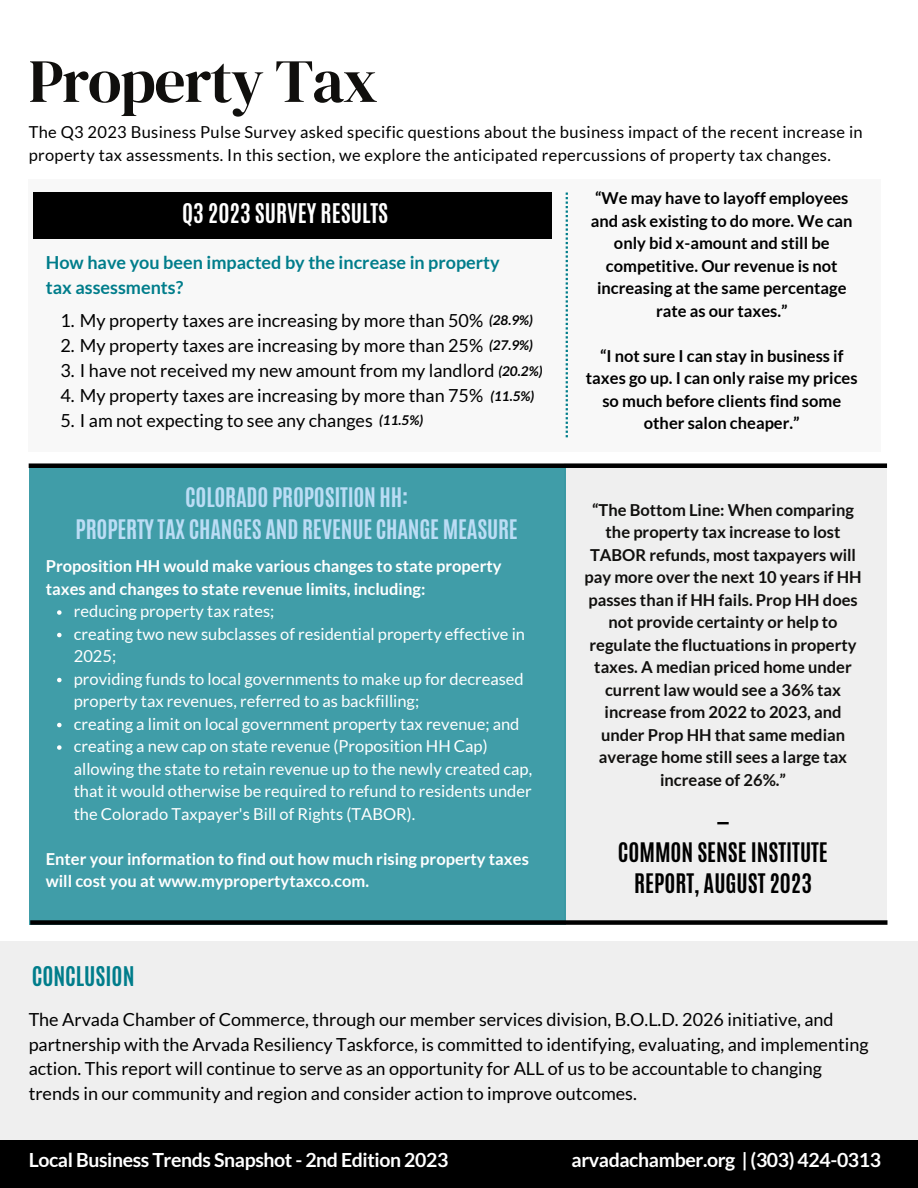
<style>
.page{position:relative;width:918px;height:1188px;background:#fff}
.page>*{position:absolute;margin:0;border:0;box-sizing:border-box;transform-origin:0 0}
.t1{font:61.35px "DM Serif Display";letter-spacing:-.02em;color:#100f0d}
.t2{font:700 22.65px "Antonio";color:#fff}
.t3{font:700 22.65px "Antonio";color:#007d8b}
.t4{font:700 22.5px "Antonio";letter-spacing:-.01em;color:#bbddf5}
.t5{font:700 22.5px/31.5px "Antonio";color:#000;text-align:center}
.t6{font:700 19.5px "Lato";letter-spacing:-.02em;color:#fff}
.t7{font:18px/24.8px "Lato";color:#000}
.t8{font:700 18px/24.8px "Lato";color:#007d8b}
.t9{font:16.5px/22.5px "Lato";color:#fff}
.t10{font:700 16.5px/22.5px "Lato";color:#100f0d;text-align:center}
.t11{font:700 16.5px/22.5px "Lato";color:#000;text-align:center}
.t12{font:700 16.5px/22.5px "Lato";color:#fff}
.t13{font:16.5px/22.5px "Lato";letter-spacing:.02em;color:#000}
.t14{font:italic 700 13.5px "Lato";color:#000}
</style>
<div class="page">
<div style="left:29px;top:180px;width:852px;height:272px;background:#f8f8f8"></div>
<div style="left:33px;top:192px;width:519px;height:46px;background:#000"></div>
<div style="left:0;top:942px;width:918px;height:205px;background:#efefef"></div>
<div style="left:0;top:1140px;width:918px;height:48px;background:#000"></div>
<svg style="left:566px;top:193px;width:2px;height:244px"></svg>
<div style="left:565px;top:463px;width:322px;height:462px;background:#efefef"></div>
<div style="left:29px;top:466px;width:537px;height:459px;background:#409da8"></div>
<div style="left:29px;top:463px;width:858px;height:5px;background:#000"></div>
<svg style="left:57px;top:610px;width:5px;height:5px"></svg>
<svg style="left:57px;top:633px;width:5px;height:4px"></svg>
<svg style="left:57px;top:678px;width:5px;height:4px"></svg>
<svg style="left:57px;top:723px;width:5px;height:4px"></svg>
<svg style="left:57px;top:745px;width:5px;height:5px"></svg>
<div style="left:30px;top:920px;width:857px;height:5px;background:#000"></div>
<p class="t1" style="left:29px;top:38px;width:351px">Property Tax</p>
<p class="t13" style="left:29px;top:121px;width:836px">The Q3 2023 Business Pulse Survey asked specific questions about the business impact of the recent increase in property tax assessments. In this section, we explore the anticipated repercussions of property tax changes.</p>
<p class="t2" style="left:182px;top:197px;width:208px">Q3 2023 SURVEY RESULTS</p>
<p class="t8" style="left:46px;top:250px;width:455px">How have you been impacted by the increase in property tax assessments?</p>
<p class="t7" style="left:60px;top:308px;width:424px">1. My property taxes are increasing by more than 50%</p>
<p class="t7" style="left:60px;top:333px;width:424px">2. My property taxes are increasing by more than 25%</p>
<p class="t7" style="left:60px;top:358px;width:436px">3. I have not received my new amount from my landlord</p>
<p class="t7" style="left:60px;top:383px;width:424px">4. My property taxes are increasing by more than 75%</p>
<p class="t7" style="left:60px;top:408px;width:314px">5. I am not expecting to see any changes</p>
<p class="t14" style="left:489px;top:312px;width:45px">(28.9%)</p>
<p class="t14" style="left:489px;top:337px;width:45px">(27.9%)</p>
<p class="t14" style="left:498px;top:362px;width:45px">(20.2%)</p>
<p class="t14" style="left:490px;top:388px;width:45px">(11.5%)</p>
<p class="t14" style="left:379px;top:412px;width:45px">(11.5%)</p>
<p class="t4" style="left:185px;top:481px;width:224px">COLORADO PROPOSITION HH:</p>
<p class="t4" style="left:76px;top:513px;width:444px">PROPERTY TAX CHANGES AND REVENUE CHANGE MEASURE</p>
<p class="t12" style="left:46px;top:554px;width:457px">Proposition HH would make various changes to state property taxes and changes to state revenue limits, including:</p>
<p class="t9" style="left:74px;top:599px;width:202px">reducing property tax rates;</p>
<p class="t9" style="left:74px;top:622px;width:453px">creating two new subclasses of residential property effective in<br>2025;</p>
<p class="t9" style="left:74px;top:667px;width:451px">providing funds to local governments to make up for decreased property tax revenues, referred to as backfilling;</p>
<p class="t9" style="left:74px;top:712px;width:447px">creating a limit on local government property tax revenue; and</p>
<p class="t9" style="left:74px;top:734px;width:460px">creating a new cap on state revenue (Proposition HH Cap) allowing the state to retain revenue up to the newly created cap, that it would otherwise be required to refund to residents under the Colorado Taxpayer's Bill of Rights (TABOR).</p>
<p class="t12" style="left:46px;top:847px;width:485px">Enter your information to find out how much rising property taxes will cost you at www.mypropertytaxco.com.</p>
<p class="t11" style="left:591px;top:186px;width:263px">“We may have to layoff employees and ask existing to do more. We can only bid x-amount and still be competitive. Our revenue is not increasing at the same percentage rate as our taxes.”</p>
<p class="t11" style="left:586px;top:344px;width:273px">“I not sure I can stay in business if taxes go up. I can only raise my prices so much before clients find some other salon cheaper.”</p>
<p class="t10" style="left:584px;top:498px;width:279px">“The Bottom Line: When comparing the property tax increase to lost<br>TABOR refunds, most taxpayers will pay more over the next 10 years if HH passes than if HH fails. Prop HH does not provide certainty or help to regulate the fluctuations in property taxes. A median priced home under current law would see a 36% tax increase from 2022 to 2023, and under Prop HH that same median average home still sees a large tax increase of 26%.”</p>
<p class="t5" style="left:717px;top:805px;width:14px">—</p>
<p class="t5" style="left:618px;top:836px;width:211px">COMMON SENSE INSTITUTE<br>REPORT, AUGUST 2023</p>
<p class="t3" style="left:32px;top:960px;width:104px">CONCLUSION</p>
<p class="t7" style="left:29px;top:1006px;width:841px">The Arvada Chamber of Commerce, through our member services division, B.O.L.D. 2026 initiative, and partnership with the Arvada Resiliency Taskforce, is committed to identifying, evaluating, and implementing action. This report will continue to serve as an opportunity for ALL of us to be accountable to changing trends in our community and region and consider action to improve outcomes.</p>
<p class="t6" style="left:29px;top:1148px;width:421px">Local Business Trends Snapshot - 2nd Edition 2023</p>
<p class="t6" style="left:572px;top:1148px;width:311px">arvadachamber.org | (303) 424-0313</p>
</div>
